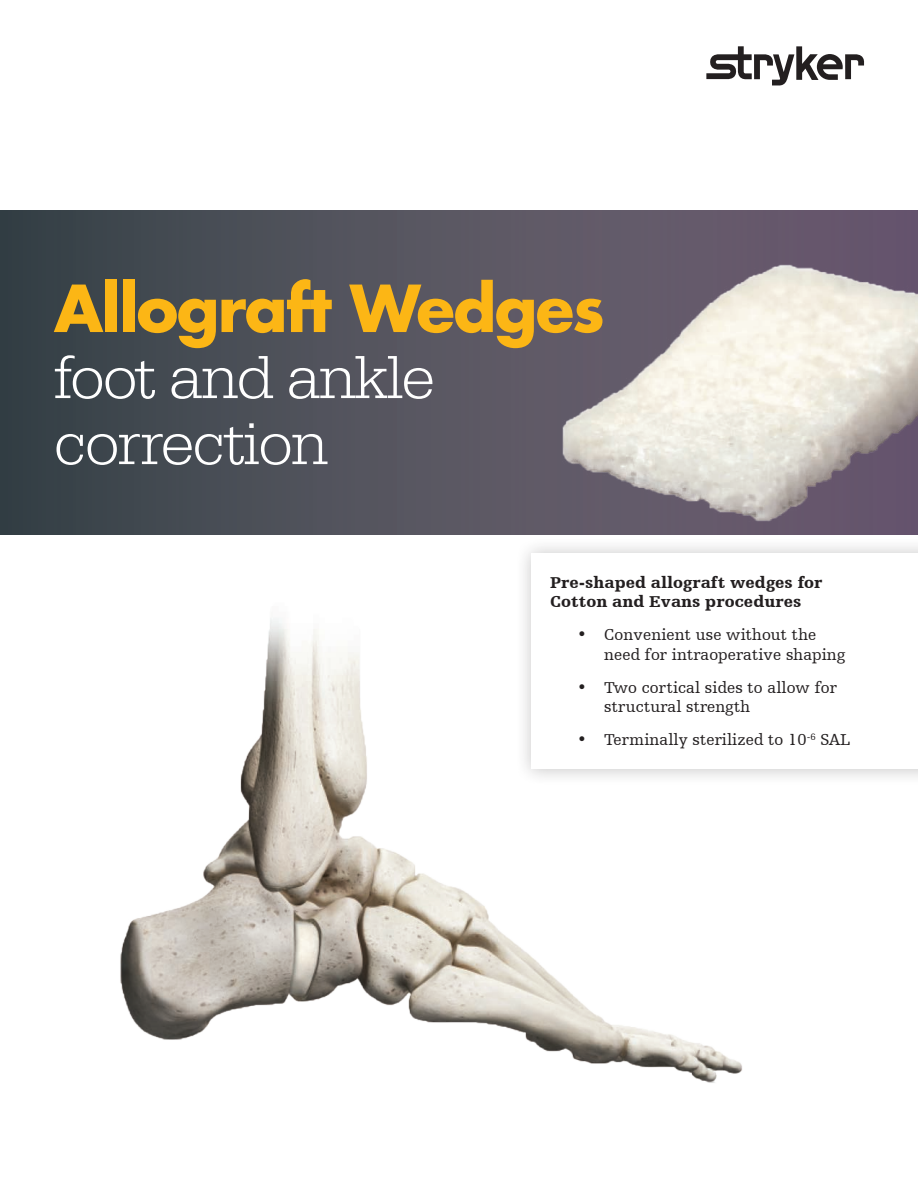
<style>
.page{position:relative;width:918px;height:1188px;background:#fff}
.page>*{position:absolute;margin:0;border:0;box-sizing:border-box;transform-origin:0 0}
.t1{font:300 63px/66px "URW Egyptienne TOT";letter-spacing:-.025em;color:#fff}
.t2{font:16.5px/19.5px "Humanist Slabserif 712 BT";letter-spacing:.005em;color:#231f20}
.t3{font:900 16.5px/19.5px "Humanist Slabserif 712 BT";letter-spacing:.005em;color:#231f20}
.s1{font-family:"Futura For Stryker";font-weight:700;color:#fcb615}
</style>
<div class="page">
<div style="left:515px;top:537px;width:403px;height:249px;background:#231f20;opacity:.25"></div>
<div style="left:531px;top:554px;width:387px;height:216px;background:#fff"></div>
<div style="left:0;top:210px;width:918px;height:325px;background:linear-gradient(to right,#3b474b,#705e74)"></div>
<svg style="left:706px;top:46px;width:158px;height:40px"></svg>
<img style="left:523px;top:252px;width:395px;height:274px">
<img style="left:120px;top:583px;width:633px;height:500px">
<p class="t1" style="left:54px;top:279px;width:552px"><span class="s1">Allograft Wedges </span>foot and ankle correction</p>
<p class="t3" style="left:550px;top:572px;width:274px">Pre-shaped allograft wedges for<br>Cotton and Evans procedures</p>
<p class="t2" style="left:604px;top:625px;width:243px;text-indent:-27px">• Convenient use without the need for intraoperative shaping</p>
<p class="t2" style="left:604px;top:677px;width:234px;text-indent:-27px">• Two cortical sides to allow for structural strength</p>
<p class="t2" style="left:577px;top:730px;width:274px">• Terminally sterilized to 10<sup>-6</sup> SAL</p>
</div>
